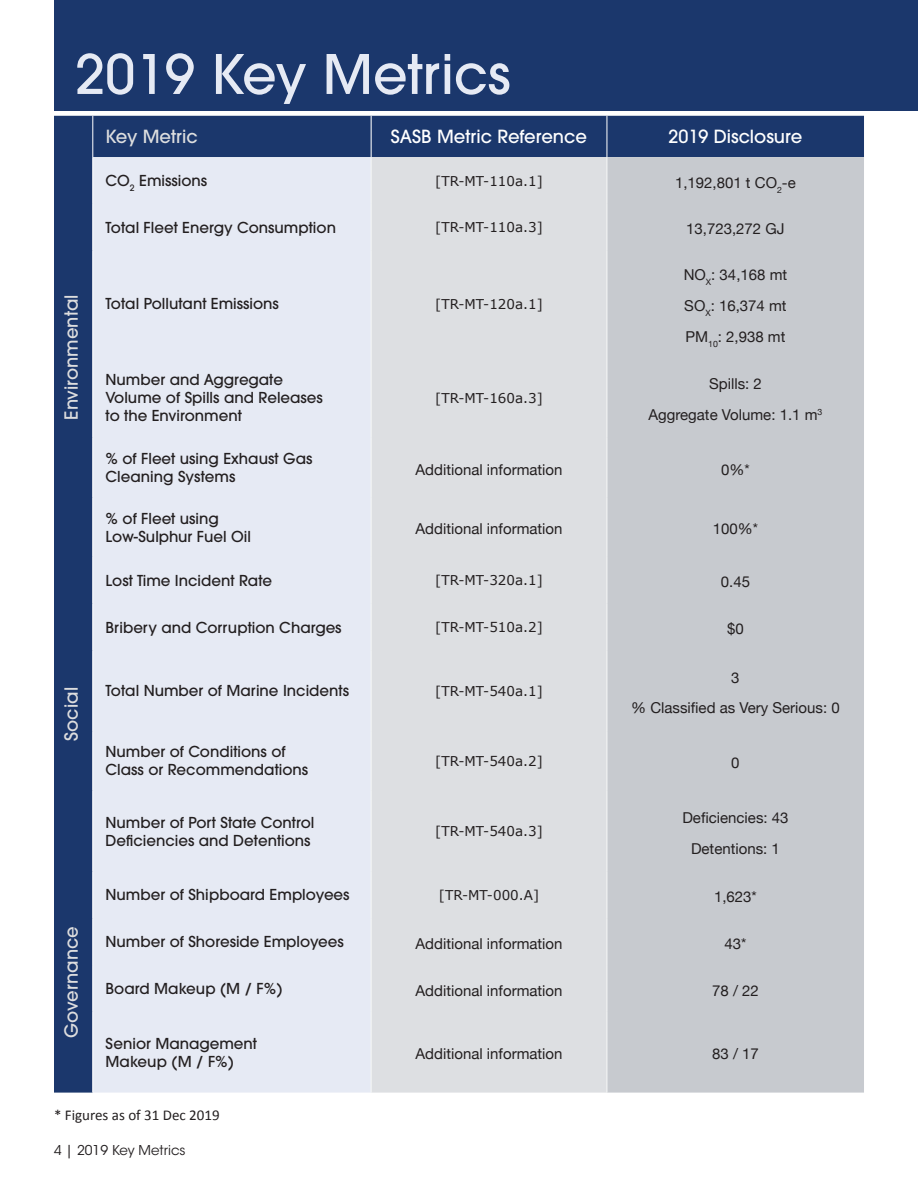
<style>
.page{position:relative;width:918px;height:1188px;background:#fff}
.page>*{position:absolute;margin:0;border:0;box-sizing:border-box;transform-origin:0 0}
.t1{font:500 54px "ITC Avant Garde Std";color:#e6eaf4}
.t2{font:500 18px "ITC Avant Garde Std";color:#fff}
.t3{font:500 18px "ITC Avant Garde Std";color:#ddddde}
.t4{font:500 18px "ITC Avant Garde Std";color:#dddedf}
.t5{font:500 15px/18px "ITC Avant Garde Std";color:#231f20}
.t6{font:15px/30.8px "Helvetica Neue";color:#231f20;text-align:center}
.t7{font:15px "Calibri";color:#231f20}
.t8{font:13.5px "Verdana";color:#231f20}
.t9{font:13.5px "ITC Avant Garde Std";color:#231f20}
</style>
<div class="page">
<div style="left:54px;top:0;width:864px;height:111px;background:#1b376c"></div>
<div style="left:54px;top:116px;width:317px;height:977px;background:#1b376c"></div>
<div style="left:372px;top:116px;width:492px;height:41px;background:#1b376c"></div>
<div style="left:93px;top:157px;width:278px;height:936px;background:#e6eaf4"></div>
<div style="left:372px;top:157px;width:235px;height:936px;background:#dddfe2"></div>
<div style="left:608px;top:157px;width:256px;height:936px;background:#c7cacf"></div>
<hr style="left:607px;top:116px;width:1px;height:41px;background:#fff">
<hr style="left:92px;top:116px;width:1px;height:41px;background:#fff">
<hr style="left:92px;top:557px;width:1px;height:47px;background:#fff">
<hr style="left:92px;top:604px;width:1px;height:46px;background:#fff">
<hr style="left:92px;top:650px;width:1px;height:81px;background:#fff">
<hr style="left:92px;top:731px;width:1px;height:60px;background:#fff">
<hr style="left:92px;top:791px;width:1px;height:80px;background:#fff">
<hr style="left:371px;top:157px;width:1px;height:47px;background:#f6f8f8">
<hr style="left:371px;top:204px;width:1px;height:47px;background:#f6f8f8">
<hr style="left:371px;top:251px;width:1px;height:106px;background:#f6f8f8">
<hr style="left:371px;top:357px;width:1px;height:81px;background:#f6f8f8">
<hr style="left:371px;top:438px;width:1px;height:59px;background:#f6f8f8">
<hr style="left:371px;top:497px;width:1px;height:60px;background:#f6f8f8">
<hr style="left:371px;top:557px;width:1px;height:47px;background:#f6f8f8">
<hr style="left:371px;top:604px;width:1px;height:46px;background:#f6f8f8">
<hr style="left:371px;top:650px;width:1px;height:81px;background:#f6f8f8">
<hr style="left:371px;top:731px;width:1px;height:60px;background:#f6f8f8">
<hr style="left:371px;top:791px;width:1px;height:80px;background:#f6f8f8">
<hr style="left:371px;top:871px;width:1px;height:47px;background:#f6f8f8">
<hr style="left:371px;top:918px;width:1px;height:47px;background:#f6f8f8">
<hr style="left:371px;top:965px;width:1px;height:47px;background:#f6f8f8">
<hr style="left:371px;top:1012px;width:1px;height:81px;background:#f6f8f8">
<hr style="left:607px;top:157px;width:1px;height:47px;background:#f6f8f8">
<hr style="left:607px;top:204px;width:1px;height:47px;background:#f6f8f8">
<hr style="left:607px;top:251px;width:1px;height:106px;background:#f6f8f8">
<hr style="left:607px;top:357px;width:1px;height:81px;background:#f6f8f8">
<hr style="left:607px;top:438px;width:1px;height:59px;background:#f6f8f8">
<hr style="left:607px;top:497px;width:1px;height:60px;background:#f6f8f8">
<hr style="left:607px;top:557px;width:1px;height:47px;background:#f6f8f8">
<hr style="left:607px;top:604px;width:1px;height:46px;background:#f6f8f8">
<hr style="left:607px;top:650px;width:1px;height:81px;background:#f6f8f8">
<hr style="left:607px;top:731px;width:1px;height:60px;background:#f6f8f8">
<hr style="left:607px;top:791px;width:1px;height:80px;background:#f6f8f8">
<hr style="left:607px;top:871px;width:1px;height:47px;background:#f6f8f8">
<hr style="left:607px;top:918px;width:1px;height:47px;background:#f6f8f8">
<hr style="left:607px;top:965px;width:1px;height:47px;background:#f6f8f8">
<hr style="left:607px;top:1012px;width:1px;height:81px;background:#f6f8f8">
<hr style="left:92px;top:157px;width:1px;height:47px;background:#fff">
<hr style="left:92px;top:204px;width:1px;height:47px;background:#fff">
<hr style="left:92px;top:251px;width:1px;height:106px;background:#fff">
<hr style="left:92px;top:357px;width:1px;height:81px;background:#fff">
<hr style="left:92px;top:438px;width:1px;height:59px;background:#fff">
<hr style="left:92px;top:497px;width:1px;height:60px;background:#fff">
<hr style="left:92px;top:871px;width:1px;height:47px;background:#fff">
<hr style="left:92px;top:918px;width:1px;height:47px;background:#fff">
<hr style="left:92px;top:965px;width:1px;height:47px;background:#fff">
<hr style="left:92px;top:1012px;width:1px;height:81px;background:#fff">
<h1 class="t1" style="left:75px;top:40px;width:437px">2019 Key Metrics</h1>
<p class="t4" style="left:106px;top:125px;width:94px">Key Metric</p>
<p class="t2" style="left:391px;top:125px;width:198px">SASB Metric Reference</p>
<p class="t2" style="left:669px;top:125px;width:135px">2019 Disclosure</p>
<p class="t3" style="left:60px;top:420px;width:127px;rotate:-90deg">Environmental</p>
<p class="t3" style="left:60px;top:741px;width:56px;rotate:-90deg">Social</p>
<p class="t3" style="left:60px;top:1038px;width:113px;rotate:-90deg">Governance</p>
<p class="t5" style="left:106px;top:172px;width:103px">CO<sub>2</sub> Emissions</p>
<p class="t8" style="left:435px;top:172px;width:109px">[TR-MT-110a.1]</p>
<p class="t6" style="left:675px;top:168px;width:122px">1,192,801 t CO<sub>2</sub>-e</p>
<p class="t5" style="left:106px;top:218px;width:232px">Total Fleet Energy Consumption</p>
<p class="t8" style="left:435px;top:219px;width:109px">[TR-MT-110a.3]</p>
<p class="t6" style="left:686px;top:215px;width:100px">13,723,272 GJ</p>
<p class="t5" style="left:106px;top:295px;width:175px">Total Pollutant Emissions</p>
<p class="t8" style="left:435px;top:296px;width:109px">[TR-MT-120a.1]</p>
<p class="t5" style="left:106px;top:370px;width:219px">Number and Aggregate<br>Volume of Spills and Releases to the Environment</p>
<p class="t8" style="left:435px;top:389px;width:109px">[TR-MT-160a.3]</p>
<p class="t6" style="left:684px;top:260px;width:105px;text-align:justify">NO<sub>X</sub>: 34,168 mt SO<sub>X</sub>: 16,374 mt PM<sub>10</sub>: 2,938 mt</p>
<p class="t6" style="left:649px;top:369px;width:175px">Spills: 2<br>Aggregate Volume: 1.1 m<sup>3</sup></p>
<p class="t5" style="left:106px;top:450px;width:208px">% of Fleet using Exhaust Gas<br>Cleaning Systems</p>
<p class="t6" style="left:416px;top:455px;width:148px">Additional information</p>
<p class="t6" style="left:721px;top:455px;width:30px">0%*</p>
<p class="t5" style="left:106px;top:509px;width:147px">% of Fleet using<br>Low-Sulphur Fuel Oil</p>
<p class="t6" style="left:416px;top:514px;width:148px">Additional information</p>
<p class="t6" style="left:713px;top:514px;width:47px">100%*</p>
<p class="t5" style="left:106px;top:571px;width:168px">Lost Time Incident Rate</p>
<p class="t8" style="left:435px;top:572px;width:109px">[TR-MT-320a.1]</p>
<p class="t6" style="left:721px;top:568px;width:31px">0.45</p>
<p class="t5" style="left:106px;top:618px;width:238px">Bribery and Corruption Charges</p>
<p class="t8" style="left:435px;top:619px;width:109px">[TR-MT-510a.2]</p>
<p class="t6" style="left:727px;top:614px;width:18px">$0</p>
<p class="t5" style="left:106px;top:682px;width:245px">Total Number of Marine Incidents</p>
<p class="t8" style="left:435px;top:682px;width:109px">[TR-MT-540a.1]</p>
<p class="t6" style="left:631px;top:663px;width:210px">3<br>% Classified as Very Serious: 0</p>
<p class="t5" style="left:106px;top:743px;width:204px">Number of Conditions of<br>Class or Recommendations</p>
<p class="t8" style="left:435px;top:753px;width:109px">[TR-MT-540a.2]</p>
<p class="t6" style="left:731px;top:748px;width:10px">0</p>
<p class="t5" style="left:106px;top:813px;width:210px">Number of Port State Control<br>Deficiencies and Detentions</p>
<p class="t8" style="left:435px;top:823px;width:109px">[TR-MT-540a.3]</p>
<p class="t6" style="left:682px;top:803px;width:108px">Deficiencies: 43<br>Detentions: 1</p>
<p class="t5" style="left:106px;top:886px;width:246px">Number of Shipboard Employees</p>
<p class="t8" style="left:439px;top:887px;width:102px">[TR-MT-000.A]</p>
<p class="t6" style="left:714px;top:882px;width:44px">1,623*</p>
<p class="t5" style="left:106px;top:933px;width:240px">Number of Shoreside Employees</p>
<p class="t6" style="left:416px;top:929px;width:148px">Additional information</p>
<p class="t6" style="left:725px;top:929px;width:23px">43*</p>
<p class="t5" style="left:106px;top:979px;width:178px">Board Makeup (M / F%)</p>
<p class="t6" style="left:416px;top:976px;width:148px">Additional information</p>
<p class="t6" style="left:712px;top:976px;width:48px">78 / 22</p>
<p class="t5" style="left:106px;top:1034px;width:153px">Senior Management<br>Makeup (M / F%)</p>
<p class="t6" style="left:416px;top:1039px;width:148px">Additional information</p>
<p class="t6" style="left:712px;top:1039px;width:48px">83 / 17</p>
<p class="t7" style="left:54px;top:1105px;width:167px">* Figures as of 31 Dec 2019</p>
<p class="t9" style="left:54px;top:1142px;width:133px">4 | 2019 Key Metrics</p>
</div>
